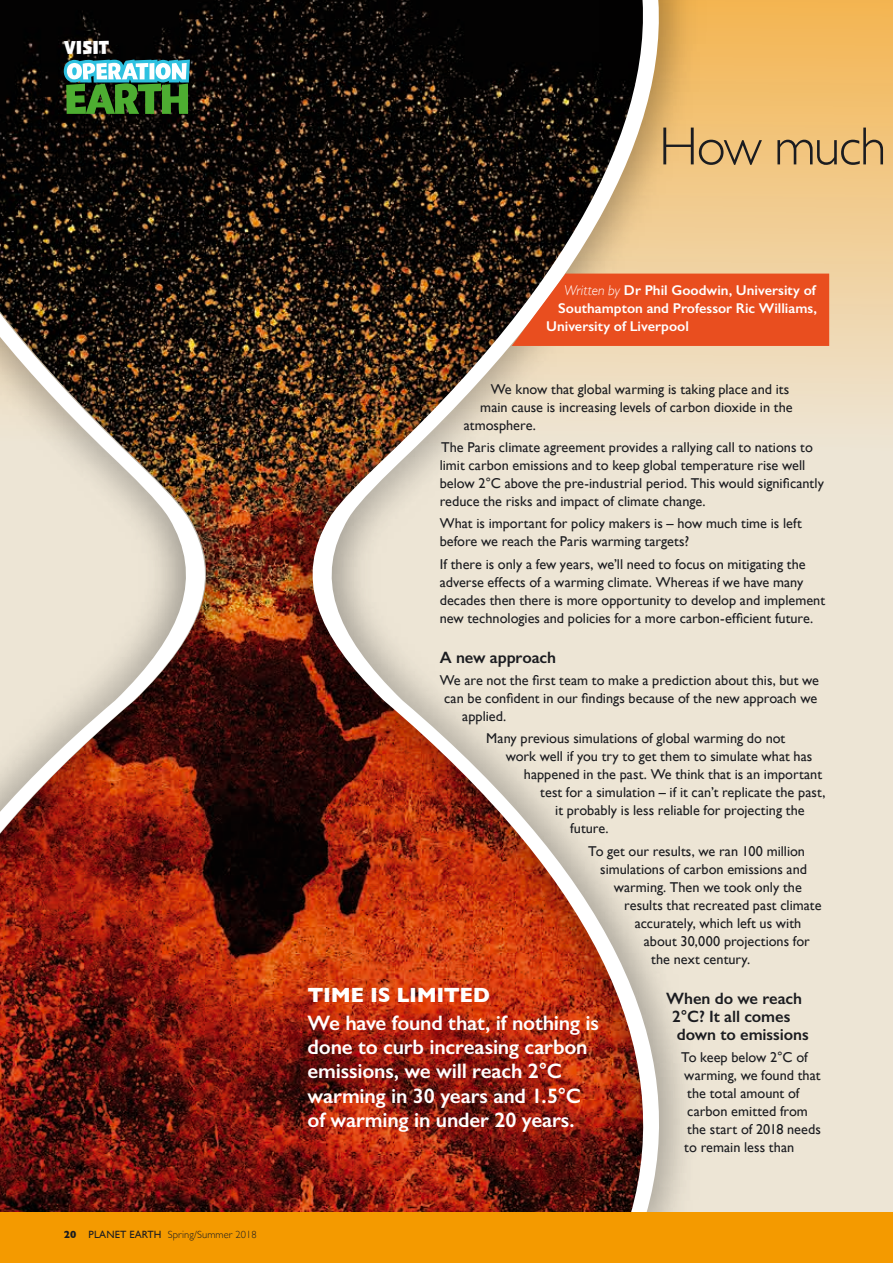
<style>
.page{position:relative;width:893px;height:1263px;background:#fff}
.page>*{position:absolute;margin:0;border:0;box-sizing:border-box;transform-origin:0 0}
.New_main_heading{font:300 54px "Gill Sans";letter-spacing:-.025em;color:#1b1c20}
.body_copy{font:600 21px/24px "Gill Sans";letter-spacing:-.01em;color:#fff}
.Sub_head{font:700 21px "Gill Sans";letter-spacing:-.015em;color:#fff}
.t1{font:21px "Troika";color:#fff}
.Sub_head-2{font:600 16.5px/18px "Gill Sans";letter-spacing:-.005em;color:#1b1c20}
.body_copy-2{font:14.25px/18px "Gill Sans";color:#1b1c20}
.body_copy-3{font:600 14.25px "Gill Sans";color:#fff}
.t2{font:300 10.5px "Gill Sans";letter-spacing:.01em;color:#1b1c20}
.s1{font-weight:700}
.s2{font-weight:400}
.s3{font-weight:300;font-style:italic}
</style>
<div class="page">
<svg style="left:712px;top:0;width:181px;height:1212px;background:#eedcbd"></svg>
<img style="left:223px;top:0;width:489px;height:1212px">
<img style="left:0;top:0;width:223px;height:1212px">
<img style="left:294px;top:0;width:404px;height:1212px">
<div style="left:0;top:1212px;width:893px;height:51px;background:#f49a00"></div>
<svg style="left:512px;top:274px;width:317px;height:72px;background:#e25429"></svg>
<svg style="left:64px;top:60px;width:126px;height:54px"></svg>
<p class="t1" style="left:64px;top:36px;width:47px">VISIT</p>
<p class="t2" style="left:64px;top:1226px;width:195px"><span class="s1">20</span> <span class="s2">PLANET EARTH</span> Spring/Summer 2018</p>
<p class="New_main_heading" style="left:659px;top:104px;width:229px">How much</p>
<p class="body_copy-3" style="left:564px;top:281px;width:253px"><span class="s3">Written by</span> Dr Phil Goodwin, University of</p>
<p class="body_copy-3" style="left:558px;top:299px;width:260px">Southampton and Professor Ric Williams,</p>
<p class="body_copy-3" style="left:546px;top:317px;width:144px">University of Liverpool</p>
<p class="body_copy-2" style="left:491px;top:380px;width:300px">We know that global warming is taking place and its</p>
<p class="body_copy-2" style="left:480px;top:398px;width:314px">main cause is increasing levels of carbon dioxide in the</p>
<p class="body_copy-2" style="left:464px;top:416px;width:74px">atmosphere.</p>
<p class="body_copy-2" style="left:440px;top:438px;width:386px">The Paris climate agreement provides a rallying call to nations to limit carbon emissions and to keep global temperature rise well below 2°C above the pre-industrial period. This would significantly reduce the risks and impact of climate change.</p>
<p class="body_copy-2" style="left:440px;top:514px;width:363px">What is important for policy makers is – how much time is left before we reach the Paris warming targets?</p>
<p class="body_copy-2" style="left:440px;top:555px;width:387px">If there is only a few years, we’ll need to focus on mitigating the adverse effects of a warming climate. Whereas if we have many decades then there is more opportunity to develop and implement new technologies and policies for a more carbon-efficient future.</p>
<p class="Sub_head-2" style="left:440px;top:648px;width:118px">A new approach</p>
<p class="body_copy-2" style="left:440px;top:671px;width:381px">We are not the first team to make a prediction about this, but we</p>
<p class="body_copy-2" style="left:444px;top:689px;width:374px">can be confident in our findings because of the new approach we</p>
<p class="body_copy-2" style="left:462px;top:707px;width:45px">applied.</p>
<p class="body_copy-2" style="left:486px;top:729px;width:301px">Many previous simulations of global warming do not</p>
<p class="body_copy-2" style="left:506px;top:747px;width:308px">work well if you try to get them to simulate what has</p>
<p class="body_copy-2" style="left:524px;top:765px;width:300px">happened in the past. We think that is an important</p>
<p class="body_copy-2" style="left:540px;top:783px;width:287px">test for a simulation – if it can’t replicate the past,</p>
<p class="body_copy-2" style="left:555px;top:801px;width:251px">it probably is less reliable for projecting the</p>
<p class="body_copy-2" style="left:570px;top:819px;width:40px">future.</p>
<p class="body_copy-2" style="left:588px;top:842px;width:218px">To get our results, we ran 100 million</p>
<p class="body_copy-2" style="left:600px;top:860px;width:208px">simulations of carbon emissions and</p>
<p class="body_copy-2" style="left:614px;top:878px;width:190px">warming. Then we took only the</p>
<p class="body_copy-2" style="left:624px;top:896px;width:199px">results that recreated past climate</p>
<p class="body_copy-2" style="left:635px;top:914px;width:168px">accurately, which left us with</p>
<p class="body_copy-2" style="left:644px;top:932px;width:168px">about 30,000 projections for</p>
<p class="body_copy-2" style="left:651px;top:950px;width:100px">the next century.</p>
<p class="Sub_head-2" style="left:672px;top:989px;width:138px;text-indent:-6px">When do we reach<br>2°C? It all comes down to emissions</p>
<p class="body_copy-2" style="left:681px;top:1048px;width:141px">To keep below 2°C of warming, we found that the total amount of carbon emitted from the start of 2018 needs to remain less than</p>
<p class="Sub_head" style="left:308px;top:978px;width:184px">TIME IS LIMITED</p>
<p class="body_copy" style="left:308px;top:1011px;width:293px">We have found that, if nothing is done to curb increasing carbon emissions, we will reach 2°C warming in 30 years and 1.5°C of warming in under 20 years.</p>
</div>
